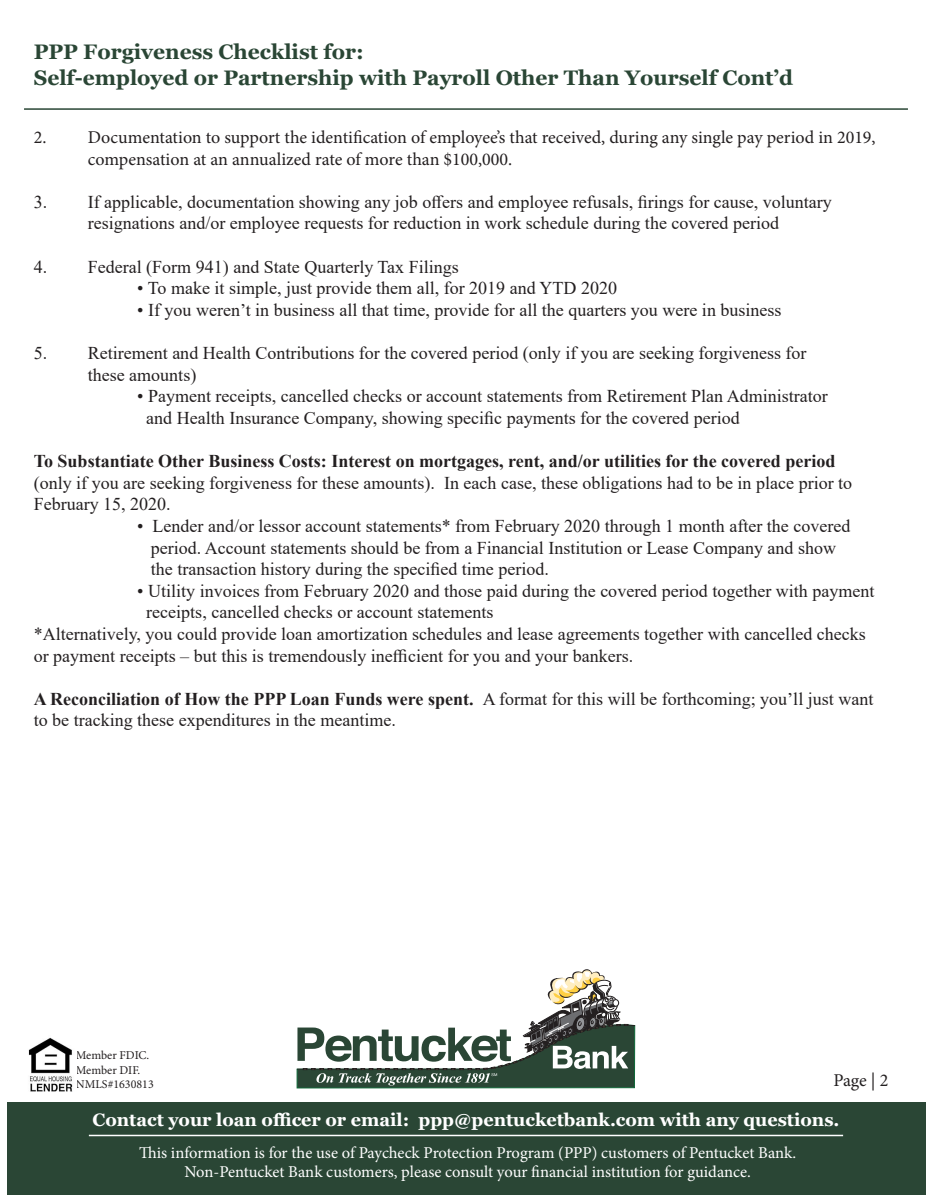
<style>
.page{position:relative;width:932px;height:1202px;background:#fff}
.page>*{position:absolute;margin:0;border:0;box-sizing:border-box;transform-origin:0 0}
.t1{font:700 21px "Georgia";color:#2a4635}
.t2{font:18px/21.6px "Times New Roman";color:#231f20}
.t3{font:18px/21.6px "Minion Pro";color:#231f20}
.t4{font:700 18px "Georgia";color:#fff}
.t5{font:16.5px/19.8px "Minion Pro";letter-spacing:-.005em;color:#fff;text-align:center}
.t6{font:12px "Minion Pro";color:#231f20}
.s1{font-weight:700}
</style>
<div class="page">
<hr style="left:24px;top:108px;width:883px;height:2px;background:#2a4635">
<svg style="left:297px;top:969px;width:338px;height:119px"></svg>
<div style="left:7px;top:1102px;width:918px;height:93px;background:#2a4635"></div>
<hr style="left:89px;top:1134px;width:754px;height:2px;background:#fff">
<img style="left:28px;top:1037px;width:45px;height:55px">
<p class="t1" style="left:34px;top:39px;width:331px">PPP Forgiveness Checklist for:</p>
<p class="t1" style="left:34px;top:64px;width:760px">Self-employed or Partnership with Payroll Other Than Yourself Cont’d</p>
<p class="t3" style="left:88px;top:126px;width:789px;text-indent:-54px">2. Documentation to support the identification of employee’s that received, during any single pay period in 2019, compensation at an annualized rate of more than $100,000.</p>
<p class="t2" style="left:34px;top:190px;width:799px;text-align:center">3. If applicable, documentation showing any job offers and employee refusals, firings for cause, voluntary resignations and/or employee requests for reduction in work schedule during the covered period</p>
<p class="t2" style="left:34px;top:255px;width:426px">4. Federal (Form 941) and State Quarterly Tax Filings</p>
<p class="t2" style="left:137px;top:277px;width:481px">• To make it simple, just provide them all, for 2019 and YTD 2020</p>
<p class="t2" style="left:137px;top:298px;width:645px">• If you weren’t in business all that time, provide for all the quarters you were in business</p>
<p class="t2" style="left:34px;top:342px;width:774px">5. Retirement and Health Contributions for the covered period (only if you are seeking forgiveness for</p>
<p class="t2" style="left:88px;top:363px;width:110px">these amounts)</p>
<p class="t2" style="left:146px;top:385px;width:683px;text-indent:-9px">• Payment receipts, cancelled checks or account statements from Retirement Plan Administrator and Health Insurance Company, showing specific payments for the covered period</p>
<p class="t2" style="left:34px;top:450px;width:819px"><span class="s1">To Substantiate Other Business Costs: Interest on mortgages, rent, and/or utilities for the covered period </span>(only if you are seeking forgiveness for these amounts). In each case, these obligations had to be in place prior to<br>February 15, 2020.</p>
<p class="t2" style="left:151px;top:514px;width:701px;text-indent:-14px">• Lender and/or lessor account statements* from February 2020 through 1 month after the covered period. Account statements should be from a Financial Institution or Lease Company and show the transaction history during the specified time period.</p>
<p class="t2" style="left:137px;top:579px;width:738px">• Utility invoices from February 2020 and those paid during the covered period together with payment</p>
<p class="t2" style="left:146px;top:601px;width:348px">receipts, cancelled checks or account statements</p>
<p class="t2" style="left:34px;top:622px;width:833px">*Alternatively, you could provide loan amortization schedules and lease agreements together with cancelled checks</p>
<p class="t2" style="left:34px;top:644px;width:601px">or payment receipts – but this is tremendously inefficient for you and your bankers.</p>
<p class="t2" style="left:34px;top:687px;width:841px"><span class="s1">A Reconciliation of How the PPP Loan Funds were spent.</span> A format for this will be forthcoming; you’ll just want to be tracking these expenditures in the meantime.</p>
<p class="t6" style="left:76px;top:1047px;width:75px">Member FDIC.</p>
<p class="t6" style="left:76px;top:1061px;width:66px">Member DIF.</p>
<p class="t6" style="left:76px;top:1076px;width:79px">NMLS#1630813</p>
<p class="t3" style="left:833px;top:1069px;width:57px">Page | 2</p>
<p class="t4" style="left:93px;top:1107px;width:748px">Contact your loan officer or email: ppp@pentucketbank.com with any questions.</p>
<p class="t5" style="left:139px;top:1142px;width:658px">This information is for the use of Paycheck Protection Program (PPP) customers of Pentucket Bank.<br>Non-Pentucket Bank customers, please consult your financial institution for guidance.</p>
</div>
